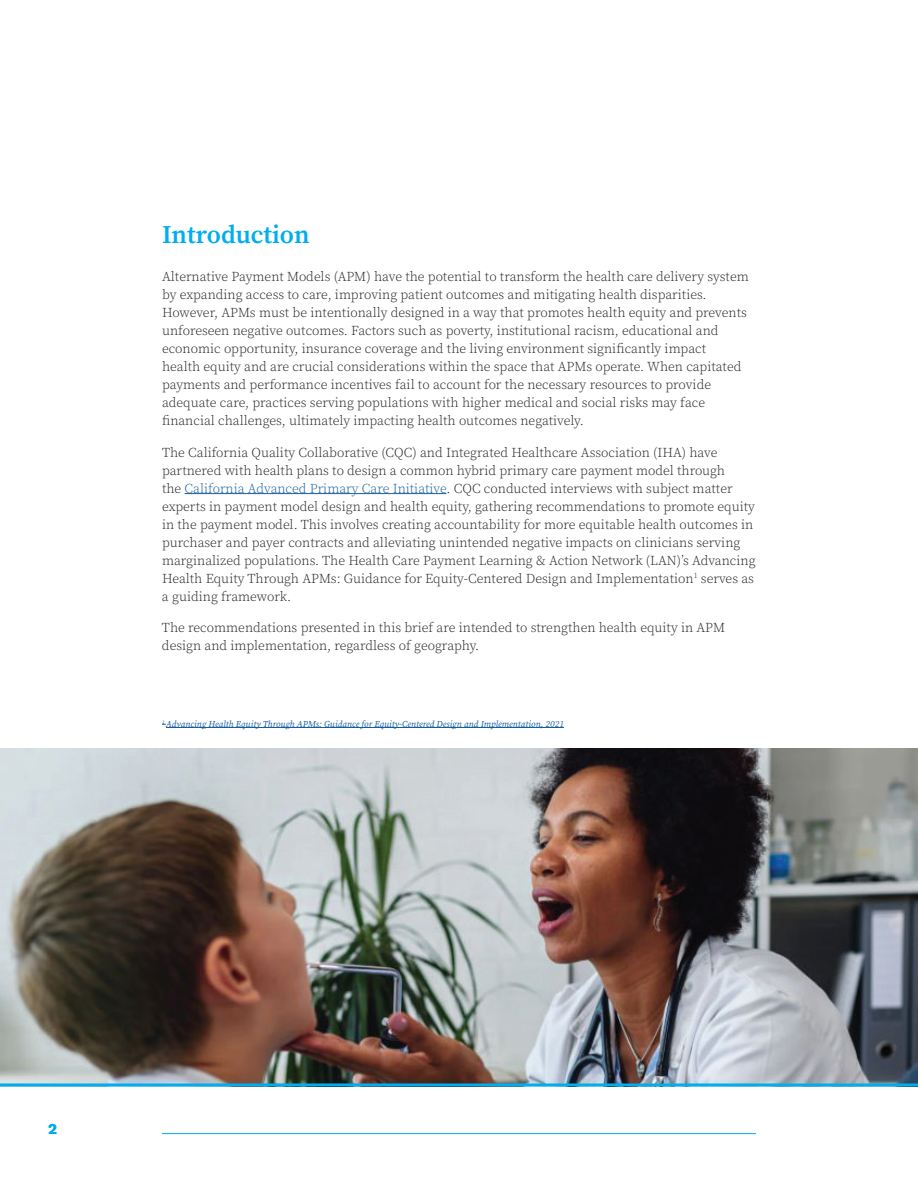
<style>
.page{position:relative;width:918px;height:1188px;background:#fff}
.page>*{position:absolute;margin:0;border:0;box-sizing:border-box;transform-origin:0 0}
.t1{font:600 25.5px "Source Serif Pro";color:#00aeef}
.t2{font:700 15px "Work Sans";color:#00aeef}
.t3{font:300 13.5px/18px "Source Serif Pro";color:#231f20}
.t4{font:italic 9px "Source Serif Pro";color:#175d9e}
.s1{color:#175d9e}
</style>
<div class="page">
<img style="left:0;top:748px;width:918px;height:335px">
<hr style="left:185px;top:493px;width:261px;height:1px;background:#175d9e">
<hr style="left:166px;top:727px;width:398px;height:1px;background:#175d9e">
<hr style="left:162px;top:1133px;width:594px;height:1px;background:#00aeef">
<hr style="left:0;top:1083px;width:918px;height:3px;background:#00aeef">
<h1 class="t1" style="left:162px;top:217px;width:149px">Introduction</h1>
<p class="t3" style="left:162px;top:268px;width:588px">Alternative Payment Models (APM) have the potential to transform the health care delivery system by expanding access to care, improving patient outcomes and mitigating health disparities.<br>However, APMs must be intentionally designed in a way that promotes health equity and prevents unforeseen negative outcomes. Factors such as poverty, institutional racism, educational and economic opportunity, insurance coverage and the living environment significantly impact<br>health equity and are crucial considerations within the space that APMs operate. When capitated payments and performance incentives fail to account for the necessary resources to provide adequate care, practices serving populations with higher medical and social risks may face financial challenges, ultimately impacting health outcomes negatively.</p>
<p class="t3" style="left:162px;top:443px;width:595px">The California Quality Collaborative (CQC) and Integrated Healthcare Association (IHA) have partnered with health plans to design a common hybrid primary care payment model through<br>the <span class="s1">California Advanced Primary Care Initiative</span>. CQC conducted interviews with subject matter experts in payment model design and health equity, gathering recommendations to promote equity in the payment model. This involves creating accountability for more equitable health outcomes in purchaser and payer contracts and alleviating unintended negative impacts on clinicians serving marginalized populations. The Health Care Payment Learning &amp; Action Network (LAN)’s Advancing Health Equity Through APMs: Guidance for Equity-Centered Design and Implementation<sup>1</sup> serves as a guiding framework.</p>
<p class="t3" style="left:162px;top:619px;width:565px">The recommendations presented in this brief are intended to strengthen health equity in APM design and implementation, regardless of geography.</p>
<p class="t4" style="left:162px;top:718px;width:403px"><sup>1</sup> Advancing Health Equity Through APMs: Guidance for Equity-Centered Design and Implementation, 2021</p>
<p class="t2" style="left:48px;top:1120px;width:10px">2</p>
</div>
